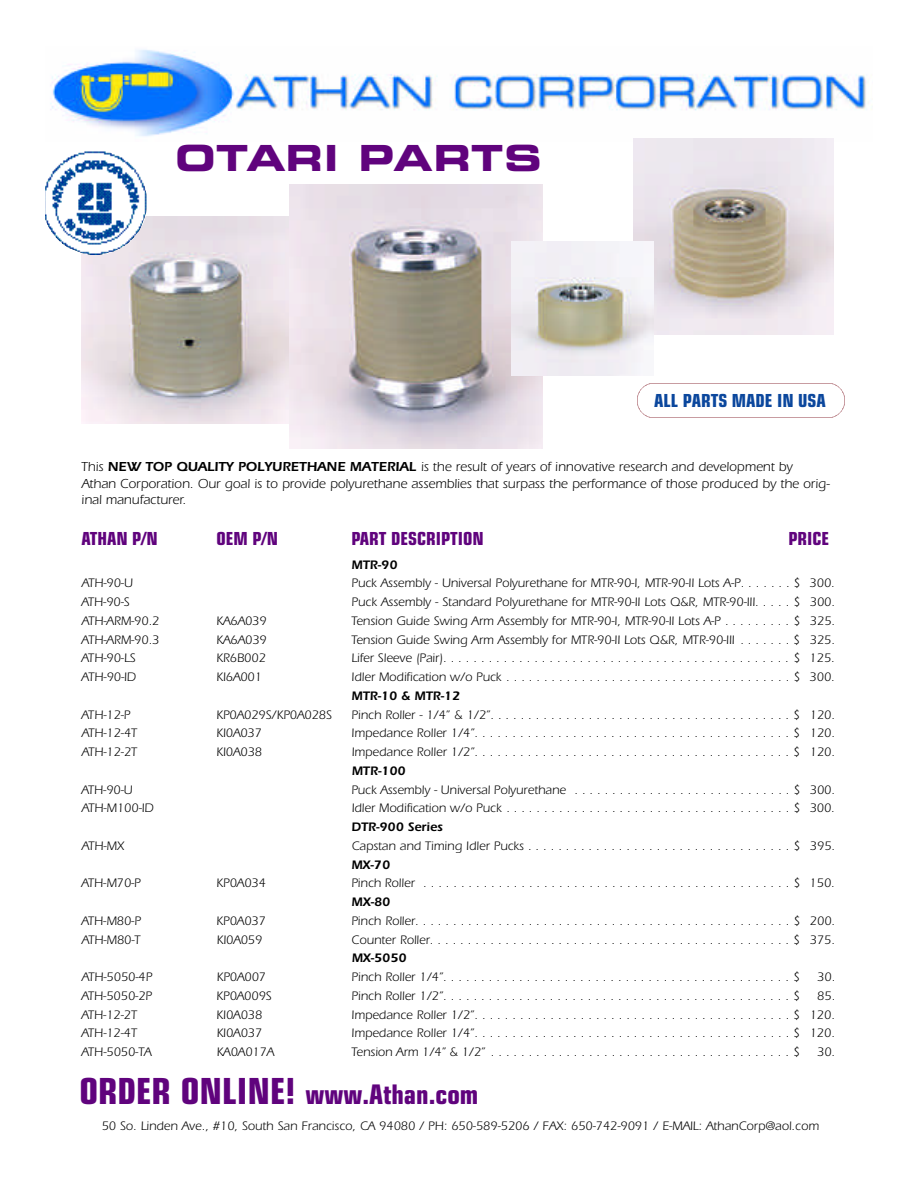
<style>
.page{position:relative;width:918px;height:1188px;background:#fff}
.page>*{position:absolute;margin:0;border:0;box-sizing:border-box;transform-origin:0 0}
.t1{font:36px "Eurostile Bold Extended Two";color:#60037d}
.t2{font:700 condensed 27px "Eurostile";color:#60037d}
.t3{font:700 condensed 18px "Eurostile";color:#60037d}
.t4{font:700 condensed 18px "Eurostile";color:#0b479d}
.t5{font:13.5px/16.2px "Itc Eras";color:#000}
.t6{font:12.75px "Itc Eras";color:#000}
.t7{font:600 12.75px "Itc Eras";color:#000}
.s1{font-weight:600}
.s2{font-size:36px}
</style>
<div class="page">
<img style="left:81px;top:217px;width:208px;height:206px">
<img style="left:638px;top:384px;width:206px;height:33px">
<img style="left:50px;top:49px;width:822px;height:88px">
<img style="left:289px;top:184px;width:254px;height:264px">
<img style="left:633px;top:138px;width:201px;height:196px">
<img style="left:512px;top:242px;width:142px;height:133px">
<img style="left:45px;top:151px;width:102px;height:104px">
<h1 class="t1" style="left:175px;top:145px;width:368px">O TARI PA RT S</h1>
<h3 class="t4" style="left:654px;top:394px;width:173px">ALL PARTS MADE IN USA</h3>
<p class="t5" style="left:81px;top:460px;width:750px">This <span class="s1">NEW TOP QUALITY POLYURETHANE MATERIAL</span> is the result of years of innovative research and development by<br>Athan Corporation. Our goal is to provide polyurethane assemblies that surpass the performance of those produced by the orig&shy;inal manufacturer.</p>
<h3 class="t3" style="left:82px;top:531px;width:78px">ATHAN P/N</h3>
<h3 class="t3" style="left:217px;top:531px;width:63px">OEM P/N</h3>
<h3 class="t3" style="left:352px;top:531px;width:134px">PART DESCRIPTION</h3>
<h3 class="t3" style="left:788px;top:531px;width:42px">PRICE</h3>
<p class="t7" style="left:352px;top:560px;width:47px">MTR-90</p>
<p class="t6" style="left:82px;top:579px;width:53px">ATH-90-U</p>
<p class="t6" style="left:352px;top:579px;width:485px">Puck Assembly - Universal Polyurethane for MTR-90-I, MTR-90-II Lots A-P. . . . . . . $ 300.</p>
<p class="t6" style="left:81px;top:597px;width:50px">ATH-90-S</p>
<p class="t6" style="left:352px;top:597px;width:485px">Puck Assembly - Standard Polyurethane for MTR-90-II Lots Q&amp;R, MTR-90-III. . . . . $ 300.</p>
<p class="t6" style="left:82px;top:616px;width:79px">ATH-ARM-90.2</p>
<p class="t6" style="left:216px;top:616px;width:52px">KA6A039</p>
<p class="t6" style="left:351px;top:616px;width:485px">Tension Guide Swing Arm Assembly for MTR-90-I, MTR-90-II Lots A-P . . . . . . . . . $ 325.</p>
<p class="t6" style="left:81px;top:635px;width:80px">ATH-ARM-90.3</p>
<p class="t6" style="left:216px;top:635px;width:52px">KA6A039</p>
<p class="t6" style="left:351px;top:635px;width:485px">Tension Guide Swing Arm Assembly for MTR-90-II Lots Q&amp;R, MTR-90-III . . . . . . . $ 325.</p>
<p class="t6" style="left:82px;top:654px;width:55px">ATH-90-LS</p>
<p class="t6" style="left:217px;top:654px;width:51px">KR6B002</p>
<p class="t6" style="left:351px;top:654px;width:485px">Lifer Sleeve (Pair). . . . . . . . . . . . . . . . . . . . . . . . . . . . . . . . . . . . . . . . . . . . . . $ 125.</p>
<p class="t6" style="left:81px;top:672px;width:56px">ATH-90-ID</p>
<p class="t6" style="left:216px;top:672px;width:47px">KI6A001</p>
<p class="t6" style="left:352px;top:672px;width:485px">Idler Modification w/o Puck . . . . . . . . . . . . . . . . . . . . . . . . . . . . . . . . . . . . . . $ 300.</p>
<p class="t7" style="left:351px;top:691px;width:110px">MTR-10 &amp; MTR-12</p>
<p class="t6" style="left:82px;top:710px;width:50px">ATH-12-P</p>
<p class="t6" style="left:216px;top:710px;width:117px">KP0A029S/KP0A028S</p>
<p class="t6" style="left:352px;top:710px;width:485px">Pinch Roller - 1/4” &amp; 1/2”. . . . . . . . . . . . . . . . . . . . . . . . . . . . . . . . . . . . . . . . $ 120.</p>
<p class="t6" style="left:82px;top:729px;width:57px">ATH-12-4T</p>
<p class="t6" style="left:216px;top:729px;width:47px">KI0A037</p>
<p class="t6" style="left:352px;top:729px;width:485px">Impedance Roller 1/4”. . . . . . . . . . . . . . . . . . . . . . . . . . . . . . . . . . . . . . . . . . $ 120.</p>
<p class="t6" style="left:82px;top:747px;width:57px">ATH-12-2T</p>
<p class="t6" style="left:216px;top:747px;width:47px">KI0A038</p>
<p class="t6" style="left:352px;top:747px;width:485px">Impedance Roller 1/2”. . . . . . . . . . . . . . . . . . . . . . . . . . . . . . . . . . . . . . . . . . $ 120.</p>
<p class="t7" style="left:352px;top:766px;width:55px">MTR-100</p>
<p class="t6" style="left:82px;top:785px;width:53px">ATH-90-U</p>
<p class="t6" style="left:351px;top:785px;width:485px">Puck Assembly - Universal Polyurethane . . . . . . . . . . . . . . . . . . . . . . . . . . . . . $ 300.</p>
<p class="t6" style="left:82px;top:804px;width:74px">ATH-M100-ID</p>
<p class="t6" style="left:352px;top:804px;width:485px">Idler Modification w/o Puck . . . . . . . . . . . . . . . . . . . . . . . . . . . . . . . . . . . . . . $ 300.</p>
<p class="t7" style="left:352px;top:822px;width:93px">DTR-900 Series</p>
<p class="t6" style="left:82px;top:841px;width:44px">ATH-MX</p>
<p class="t6" style="left:352px;top:841px;width:485px">Capstan and Timing Idler Pucks . . . . . . . . . . . . . . . . . . . . . . . . . . . . . . . . . . . $ 395.</p>
<p class="t7" style="left:351px;top:860px;width:40px">MX-70</p>
<p class="t6" style="left:81px;top:879px;width:61px">ATH-M70-P</p>
<p class="t6" style="left:217px;top:879px;width:51px">KP0A034</p>
<p class="t6" style="left:351px;top:879px;width:485px">Pinch Roller . . . . . . . . . . . . . . . . . . . . . . . . . . . . . . . . . . . . . . . . . . . . . . . . . $ 150.</p>
<p class="t7" style="left:351px;top:897px;width:40px">MX-80</p>
<p class="t6" style="left:82px;top:916px;width:61px">ATH-M80-P</p>
<p class="t6" style="left:217px;top:916px;width:51px">KP0A037</p>
<p class="t6" style="left:351px;top:916px;width:485px">Pinch Roller. . . . . . . . . . . . . . . . . . . . . . . . . . . . . . . . . . . . . . . . . . . . . . . . . . $ 200.</p>
<p class="t6" style="left:82px;top:935px;width:60px">ATH-M80-T</p>
<p class="t6" style="left:217px;top:935px;width:47px">KI0A059</p>
<p class="t6" style="left:352px;top:935px;width:485px">Counter Roller. . . . . . . . . . . . . . . . . . . . . . . . . . . . . . . . . . . . . . . . . . . . . . . . $ 375.</p>
<p class="t7" style="left:352px;top:954px;width:56px">MX-5050</p>
<p class="t6" style="left:82px;top:972px;width:72px">ATH-5050-4P</p>
<p class="t6" style="left:217px;top:972px;width:51px">KP0A007</p>
<p class="t6" style="left:352px;top:972px;width:450px">Pinch Roller 1/4”. . . . . . . . . . . . . . . . . . . . . . . . . . . . . . . . . . . . . . . . . . . . . . $</p>
<p class="t6" style="left:817px;top:972px;width:20px">30.</p>
<p class="t6" style="left:82px;top:991px;width:72px">ATH-5050-2P</p>
<p class="t6" style="left:217px;top:991px;width:57px">KP0A009S</p>
<p class="t6" style="left:352px;top:991px;width:450px">Pinch Roller 1/2”. . . . . . . . . . . . . . . . . . . . . . . . . . . . . . . . . . . . . . . . . . . . . . $</p>
<p class="t6" style="left:817px;top:991px;width:20px">85.</p>
<p class="t6" style="left:82px;top:1010px;width:57px">ATH-12-2T</p>
<p class="t6" style="left:217px;top:1010px;width:47px">KI0A038</p>
<p class="t6" style="left:352px;top:1010px;width:485px">Impedance Roller 1/2”. . . . . . . . . . . . . . . . . . . . . . . . . . . . . . . . . . . . . . . . . . $ 120.</p>
<p class="t6" style="left:82px;top:1029px;width:57px">ATH-12-4T</p>
<p class="t6" style="left:217px;top:1029px;width:47px">KI0A037</p>
<p class="t6" style="left:352px;top:1029px;width:485px">Impedance Roller 1/4”. . . . . . . . . . . . . . . . . . . . . . . . . . . . . . . . . . . . . . . . . . $ 120.</p>
<p class="t6" style="left:82px;top:1047px;width:71px">ATH-5050-TA</p>
<p class="t6" style="left:217px;top:1047px;width:59px">KA0A017A</p>
<p class="t6" style="left:352px;top:1047px;width:450px">Tension Arm 1/4” &amp; 1/2” . . . . . . . . . . . . . . . . . . . . . . . . . . . . . . . . . . . . . . . . $</p>
<p class="t6" style="left:817px;top:1047px;width:20px">30.</p>
<h2 class="t2" style="left:79px;top:1084px;width:401px"><span class="s2">ORDER ONLINE!</span> www.Athan.com</h2>
<p class="t6" style="left:102px;top:1121px;width:719px">50 So. Linden Ave., #10, South San Francisco, CA 94080 / PH: 650-589-5206 / FAX: 650-742-9091 / E-MAIL: AthanCorp@aol.com</p>
</div>
